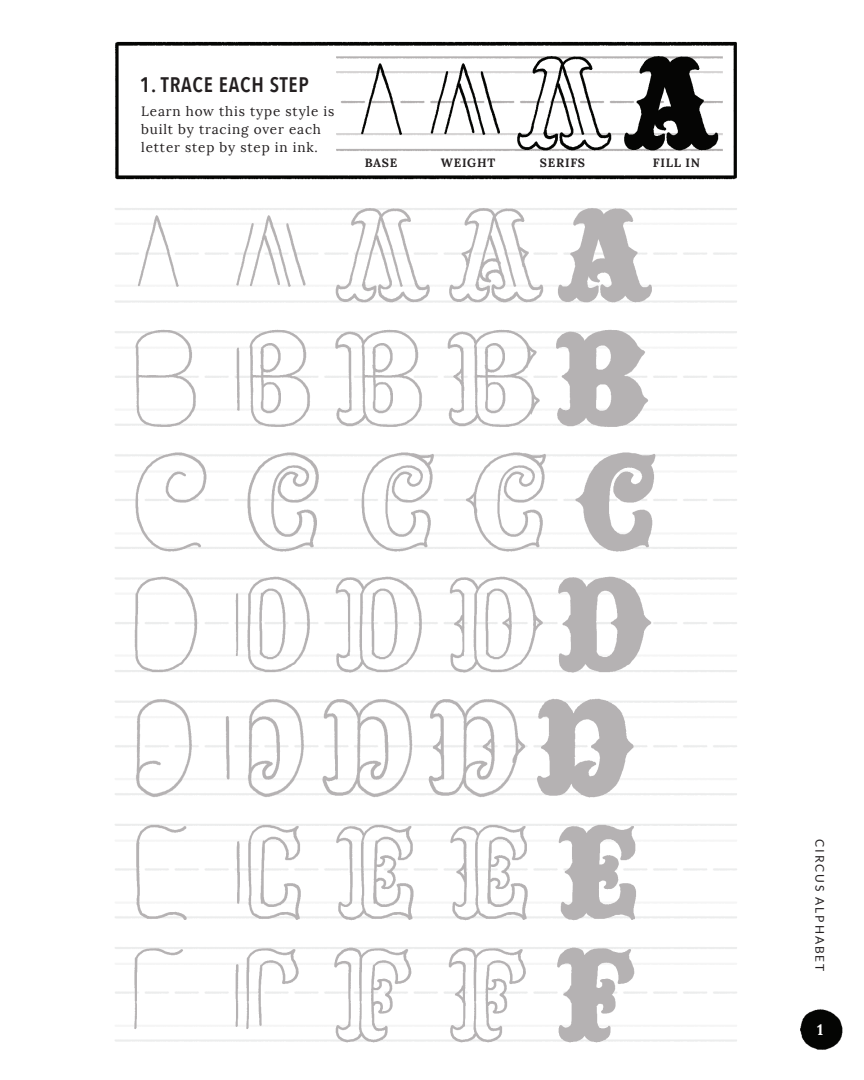
<style>
.page{position:relative;width:864px;height:1080px;background:#fff}
.page>*{position:absolute;margin:0;border:0;box-sizing:border-box;transform-origin:0 0}
.t1{font:600 21px "Avenir Next Condensed";letter-spacing:.04em;color:#231f20}
.t2{font:700 15px "Lora";color:#fff}
.t3{font:13.5px/18px "Lora";letter-spacing:.06em;color:#231f20}
.t4{font:700 12px "Lora";letter-spacing:.06em;color:#231f20}
.t5{font:12px "Lato";letter-spacing:.16em;color:#231f20}
</style>
<div class="page">
<img style="left:800px;top:1009px;width:43px;height:41px">
<img style="left:115px;top:41px;width:622px;height:1002px">
<h1 class="t1" style="left:140px;top:67px;width:171px">1. TRACE EACH STEP</h1>
<p class="t3" style="left:141px;top:103px;width:195px">Learn how this type style is built by tracing over each letter step by step in ink.</p>
<p class="t4" style="left:365px;top:155px;width:34px">BASE</p>
<p class="t4" style="left:441px;top:155px;width:56px">WEIGHT</p>
<p class="t4" style="left:540px;top:155px;width:47px">SERIFS</p>
<p class="t4" style="left:653px;top:155px;width:49px">FILL IN</p>
<p class="t5" style="left:826px;top:839px;width:134px;rotate:90deg">CIRCUS ALPHABET</p>
<p class="t2" style="left:817px;top:1020px;width:8px">1</p>
</div>
